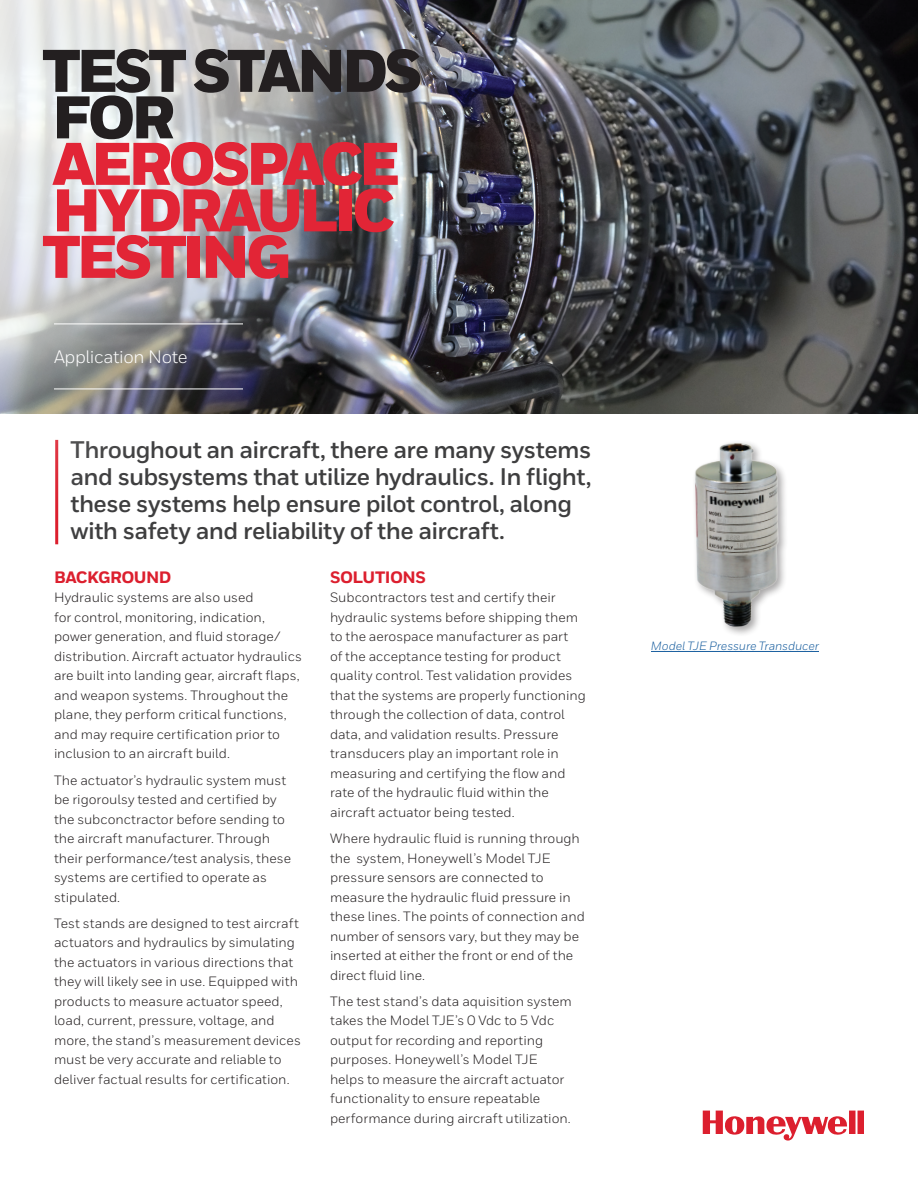
<style>
.page{position:relative;width:918px;height:1188px;background:#fff}
.page>*{position:absolute;margin:0;border:0;box-sizing:border-box;transform-origin:0 0}
._06_Inside__Heading{font:900 60px/46.5px "Honeywell Sans";letter-spacing:-.07em;color:#231f20}
._06_Inside__Heading-2{font:900 60px "Honeywell Sans";letter-spacing:-.07em;color:#e22536}
._08_Inside__Intro_Te{font:700 24px/27px "Honeywell Sans";letter-spacing:-.025em;color:#3e3e3f}
._03_Cover__Product_N{font:18px "Honeywell Sans";letter-spacing:-.02em;color:#fff}
._09_Inside__Body_Hea{font:800 16.5px "Honeywell Sans";letter-spacing:-.03em;color:#dc1f2e}
.t1{font:13.5px/19.5px "Honeywell Sans";color:#231f20}
._16_Inside__Product{font:italic 12px "Honeywell Sans";letter-spacing:-.01em;color:#175d9e}
.s1{color:#e22536}
</style>
<div class="page">
<svg style="left:703px;top:1111px;width:161px;height:30px"></svg>
<hr style="left:651px;top:651px;width:168px;height:1px;background:#175d9e">
<img style="left:694px;top:442px;width:92px;height:191px">
<img style="left:490px;top:0;width:428px;height:414px">
<img style="left:0;top:0;width:490px;height:545px">
<p class="_06_Inside__Heading" style="left:42px;top:50px;width:382px">TEST STANDS<br>FOR<br><span class="s1">AEROSPACE</span></p>
<p class="_06_Inside__Heading-2" style="left:52px;top:173px;width:344px">HYDRAULIC</p>
<p class="_06_Inside__Heading-2" style="left:42px;top:220px;width:251px">TESTING</p>
<p class="_03_Cover__Product_N" style="left:54px;top:346px;width:135px">Application Note</p>
<p class="_08_Inside__Intro_Te" style="left:70px;top:436px;width:523px">Throughout an aircraft, there are many systems and subsystems that utilize hydraulics. In flight, these systems help ensure pilot control, along with safety and reliability of the aircraft.</p>
<p class="_09_Inside__Body_Hea" style="left:54px;top:567px;width:119px">BACKGROUND</p>
<p class="t1" style="left:54px;top:588px;width:249px">Hydraulic systems are also used<br>for control, monitoring, indication, power generation, and fluid storage/ distribution. Aircraft actuator hydraulics are built into landing gear, aircraft flaps, and weapon systems. Throughout the plane, they perform critical functions, and may require certification prior to inclusion to an aircraft build.</p>
<p class="t1" style="left:54px;top:770px;width:239px">The actuator’s hydraulic system must be rigoroulsy tested and certified by the subconctractor before sending to the aircraft manufacturer. Through their performance/test analysis, these systems are certified to operate as stipulated.</p>
<p class="t1" style="left:54px;top:914px;width:248px">Test stands are designed to test aircraft actuators and hydraulics by simulating the actuators in various directions that they will likely see in use. Equipped with products to measure actuator speed, load, current, pressure, voltage, and more, the stand’s measurement devices must be very accurate and reliable to deliver factual results for certification.</p>
<p class="_09_Inside__Body_Hea" style="left:330px;top:567px;width:97px">SOLUTIONS</p>
<p class="t1" style="left:330px;top:588px;width:257px">Subcontractors test and certify their hydraulic systems before shipping them to the aerospace manufacturer as part<br>of the acceptance testing for product quality control. Test validation provides that the systems are properly functioning through the collection of data, control data, and validation results. Pressure transducers play an important role in measuring and certifying the flow and rate of the hydraulic fluid within the aircraft actuator being tested.</p>
<p class="t1" style="left:330px;top:829px;width:256px">Where hydraulic fluid is running through the system, Honeywell’s Model TJE pressure sensors are connected to measure the hydraulic fluid pressure in these lines. The points of connection and number of sensors vary, but they may be inserted at either the front or end of the direct fluid line.</p>
<p class="t1" style="left:330px;top:992px;width:243px">The test stand’s data aquisition system takes the Model TJE’s 0 Vdc to 5 Vdc output for recording and reporting purposes. Honeywell’s Model TJE helps to measure the aircraft actuator functionality to ensure repeatable performance during aircraft utilization.</p>
<p class="_16_Inside__Product" style="left:651px;top:639px;width:170px">Model TJE Pressure Transducer</p>
</div>
